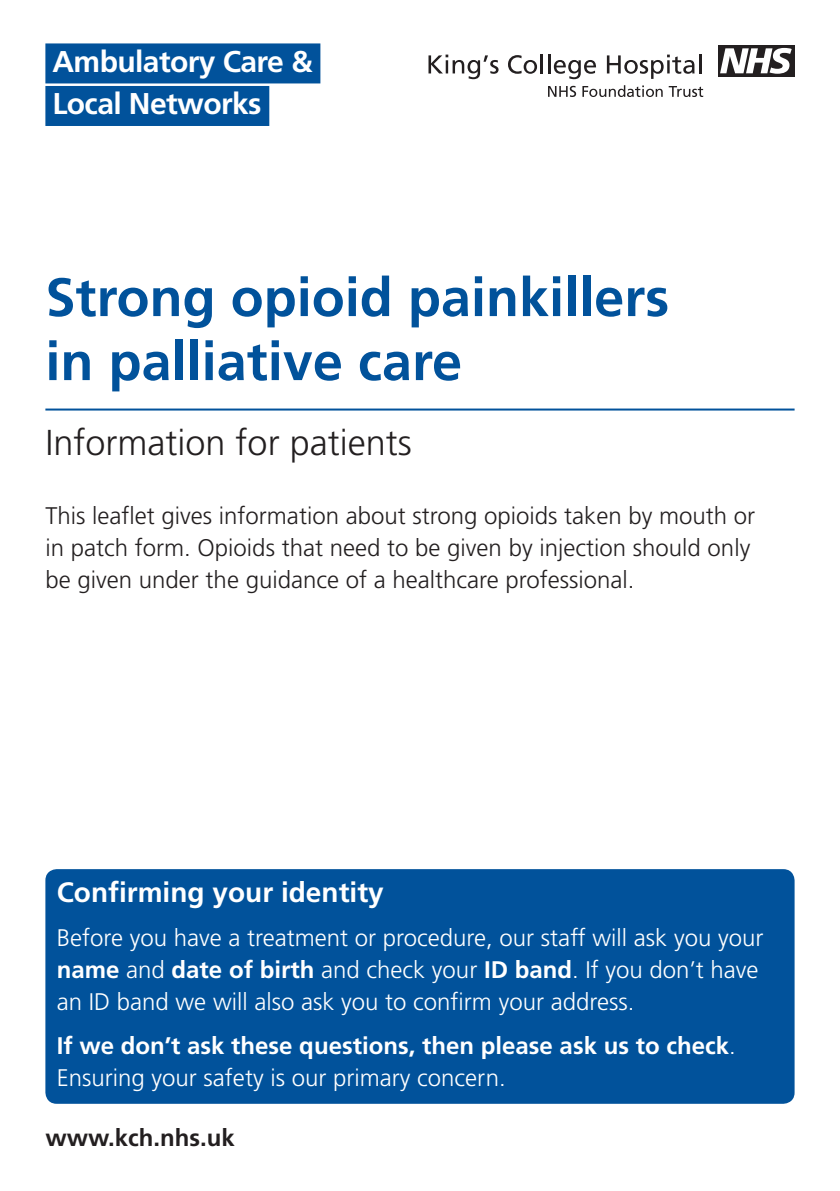
<style>
.page{position:relative;width:840px;height:1191px;background:#fff}
.page>*{position:absolute;margin:0;border:0;box-sizing:border-box;transform-origin:0 0}
.t1{font:700 54px/64px "Frutiger";color:#01529b}
.t2{font:300 36px "Frutiger";color:#231f20}
.t3{font:700 30px/42.6px "Frutiger";letter-spacing:-.02em;color:#fff}
.t4{font:700 28px "Frutiger";color:#fff}
.t5{font:300 24px/32px "Frutiger";color:#231f20}
.t6{font:300 24px/32px "Frutiger";color:#fff}
.t7{font:700 24px/32px "Frutiger";color:#fff}
.t8{font:700 24px "Frutiger";color:#231f20}
.s1{font-weight:700}
.s2{font-weight:300}
</style>
<div class="page">
<svg style="left:428px;top:55px;width:70px;height:24px"></svg>
<svg style="left:508px;top:54px;width:34px;height:20px"></svg>
<hr style="left:547px;top:54px;width:3px;height:19px;background:#231f20">
<svg style="left:553px;top:60px;width:42px;height:19px"></svg>
<svg style="left:606px;top:55px;width:88px;height:24px"></svg>
<hr style="left:698px;top:54px;width:3px;height:19px;background:#231f20">
<div style="left:717px;top:45px;width:77px;height:31px;background:#231f20"></div>
<svg style="left:720px;top:48px;width:71px;height:26px"></svg>
<svg style="left:548px;top:86px;width:27px;height:11px"></svg>
<svg style="left:582px;top:85px;width:80px;height:12px"></svg>
<svg style="left:668px;top:86px;width:34px;height:11px"></svg>
<hr style="left:45px;top:408px;width:749px;height:2px;background:#01529b">
<div style="left:45px;top:43px;width:275px;height:40px;background:#01529b"></div>
<div style="left:45px;top:86px;width:224px;height:40px;background:#01529b"></div>
<div style="left:45px;top:869px;width:749px;height:234px;background:#01529b;border-radius:11px"></div>
<p class="t3" style="left:52px;top:40px;width:261px">Ambulatory Care &amp;<br>Local Networks</p>
<h1 class="t1" style="left:45px;top:265px;width:625px">Strong opioid painkillers in palliative care</h1>
<h2 class="t2" style="left:45px;top:422px;width:368px">Information for patients</h2>
<p class="t5" style="left:45px;top:500px;width:711px">This leaflet gives information about strong opioids taken by mouth or in patch form. Opioids that need to be given by injection should only be given under the guidance of a healthcare professional.</p>
<p class="t4" style="left:57px;top:876px;width:328px">Confirming your identity</p>
<p class="t6" style="left:57px;top:922px;width:707px">Before you have a treatment or procedure, our staff will ask you your <span class="s1">name</span> and <span class="s1">date of birth</span> and check your <span class="s1">ID band</span>. If you don’t have an ID band we will also ask you to confirm your address.</p>
<p class="t7" style="left:57px;top:1029px;width:680px">If we don’t ask these questions, then please ask us to check<span class="s2">.<br>Ensuring your safety is our primary concern.</span></p>
<p class="t8" style="left:45px;top:1123px;width:191px">www.kch.nhs.uk</p>
</div>
